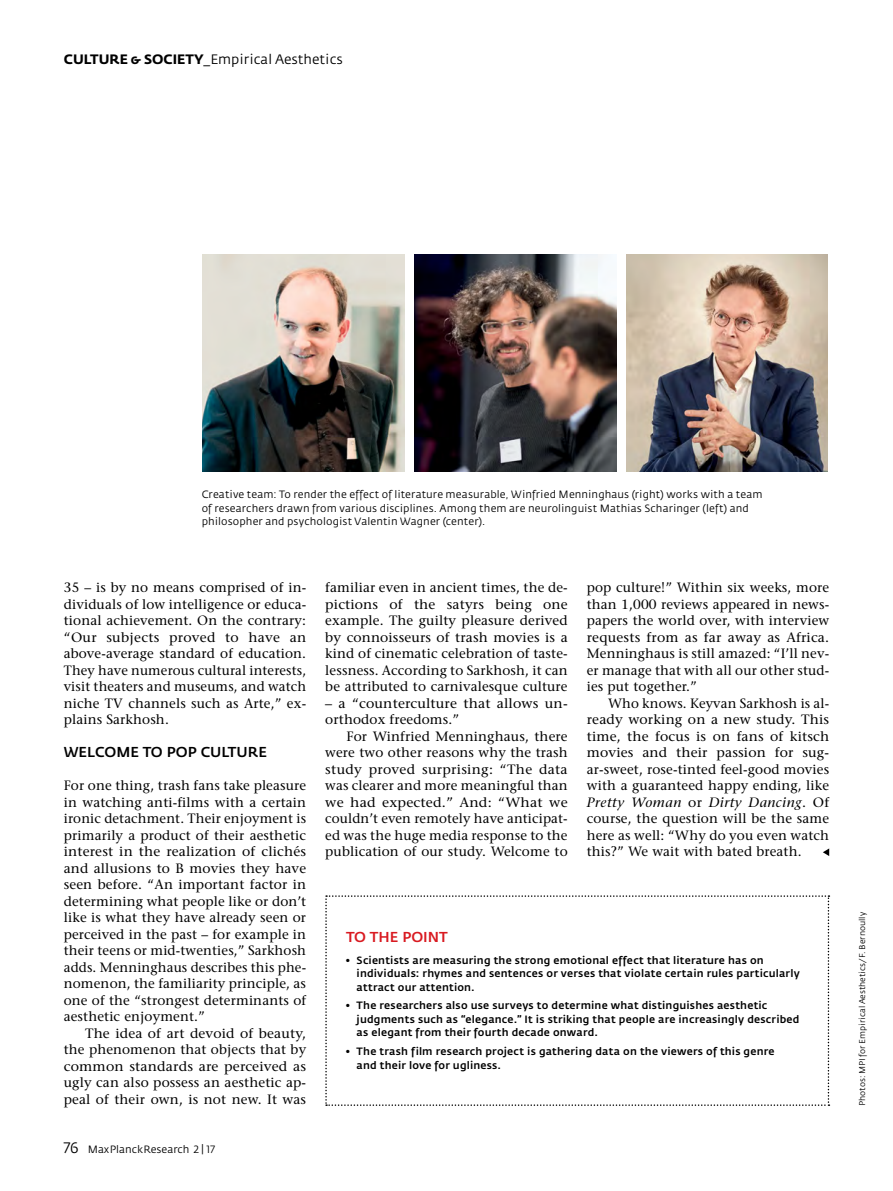
<style>
.page{position:relative;width:893px;height:1191px;background:#fff}
.page>*{position:absolute;margin:0;border:0;box-sizing:border-box;transform-origin:0 0}
.t1{font:500 14.25px "Fedra Sans";color:#000}
.t2{font:500 14.25px "Fedra Sans";color:#d91a21}
.t3{font:13.5px/16.5px "Stone Serif";letter-spacing:.01em;color:#000;text-align:justify}
.t4{font:13.5px/16.5px "Stone Serif";letter-spacing:.01em;color:#000;scale:1.04 1}
.t5{font:13.5px "Fedra Sans";color:#000}
.t6{font:500 10.5px/13.5px "Fedra Sans";letter-spacing:.02em;color:#000}
.t7{font:10.5px/13.5px "Fedra Sans";letter-spacing:.01em;color:#000}
.t8{font:8.25px "Fedra Sans";color:#000}
.s1{font-weight:700}
.s2{font-family:"Fedra Sans Book SC";font-size:15px}
.s3{font-family:"Fedra Sans Book SC"}
.s4{font-style:italic}
</style>
<div class="page">
<img style="left:626px;top:254px;width:202px;height:218px">
<img style="left:415px;top:254px;width:201px;height:218px">
<img style="left:203px;top:254px;width:201px;height:218px">
<svg style="left:325px;top:895px;width:504px;height:211px"></svg>
<svg style="left:823px;top:848px;width:6px;height:8px"></svg>
<p class="t5" style="left:64px;top:52px;width:281px"><span class="s1">CULTURE &amp; SOCIETY</span>_Empirical Aesthetics</p>
<p class="t7" style="left:202px;top:488px;width:562px">Creative team: To render the effect of literature measurable, Winfried Menninghaus (right) works with a team of researchers drawn from various disciplines. Among them are neurolinguist Mathias Scharinger (left) and philosopher and psychologist Valentin Wagner (center).</p>
<p class="t3" style="left:64px;top:579px;width:244px">35 – is by no means comprised of in&shy;dividuals of low intelligence or educa&shy;tional achievement. On the contrary: “Our subjects proved to have an above-average standard of education.<br>They have numerous cultural interests, visit theaters and museums, and watch niche TV channels such as Arte,” ex&shy;plains Sarkhosh.</p>
<p class="t1" style="left:64px;top:744px;width:205px">WELCOME TO POP CULTURE</p>
<p class="t3" style="left:64px;top:777px;width:244px">For one thing, trash fans take pleasure in watching anti-films with a certain ironic detachment. Their enjoyment is primarily a product of their aesthetic interest in the realization of clichés and allusions to B movies they have seen before. “An important factor in determining what people like or don’t like is what they have already seen or perceived in the past – for example in their teens or mid-twenties,” Sarkhosh adds. Menninghaus describes this phe&shy;nomenon, the familiarity principle, as one of the “strongest determinants of aesthetic enjoyment.”</p>
<p class="t3" style="left:64px;top:1024px;width:244px;text-indent:21px">The idea of art devoid of beauty, the phenomenon that objects that by common standards are perceived as ugly can also possess an aesthetic ap&shy;peal of their own, is not new. It was</p>
<p class="t7" style="left:64px;top:1143px;width:153px"><span class="s2">76</span> MaxPlanckResearch <span class="s3">2 | 17</span></p>
<p class="t3" style="left:325px;top:579px;width:244px">familiar even in ancient times, the de&shy;pictions of the satyrs being one example. The guilty pleasure derived by connoisseurs of trash movies is a kind of cinematic celebration of taste&shy;lessness. According to Sarkhosh, it can be attributed to carnivalesque culture</p>
<p class="t4" style="left:325px;top:694px;width:235px">– a “counterculture that allows un&shy;orthodox freedoms.”</p>
<p class="t3" style="left:325px;top:727px;width:244px;text-indent:21px">For Winfried Menninghaus, there were two other reasons why the trash study proved surprising: “The data was clearer and more meaningful than we had expected.” And: “What we couldn’t even remotely have anticipat&shy;ed was the huge media response to the publication of our study. Welcome to</p>
<p class="t3" style="left:587px;top:579px;width:244px">pop culture!” Within six weeks, more than 1,000 reviews appeared in news&shy;papers the world over, with interview requests from as far away as Africa.<br>Menninghaus is still amazed: “I’ll nev&shy;er manage that with all our other stud&shy;ies put together.”</p>
<p class="t3" style="left:587px;top:694px;width:244px;text-indent:21px">Who knows. Keyvan Sarkhosh is al&shy;ready working on a new study. This time, the focus is on fans of kitsch movies and their passion for sug&shy;ar-sweet, rose-tinted feel-good movies with a guaranteed happy ending, like <span class="s4">Pretty Woman</span> or <span class="s4">Dirty Dancing</span>. Of course, the question will be the same here as well: “Why do you even watch this?” We wait with bated breath.</p>
<p class="t2" style="left:346px;top:929px;width:103px">TO THE POINT</p>
<p class="t6" style="left:357px;top:953px;width:445px;text-indent:-10px">● Scientists are measuring the strong emotional effect that literature has on individuals: rhymes and sentences or verses that violate certain rules particularly attract our attention.</p>
<p class="t6" style="left:357px;top:999px;width:444px;text-indent:-10px">● The researchers also use surveys to determine what distinguishes aesthetic judgments such as “elegance.” It is striking that people are increasingly described as elegant from their fourth decade onward.</p>
<p class="t6" style="left:357px;top:1044px;width:419px;text-indent:-10px">● The trash film research project is gathering data on the viewers of this genre and their love for ugliness.</p>
<p class="t8" style="left:858px;top:1106px;width:195px;rotate:-90deg">Photos: MPI for Empirical Aesthetics/F. Bernoully</p>
</div>
